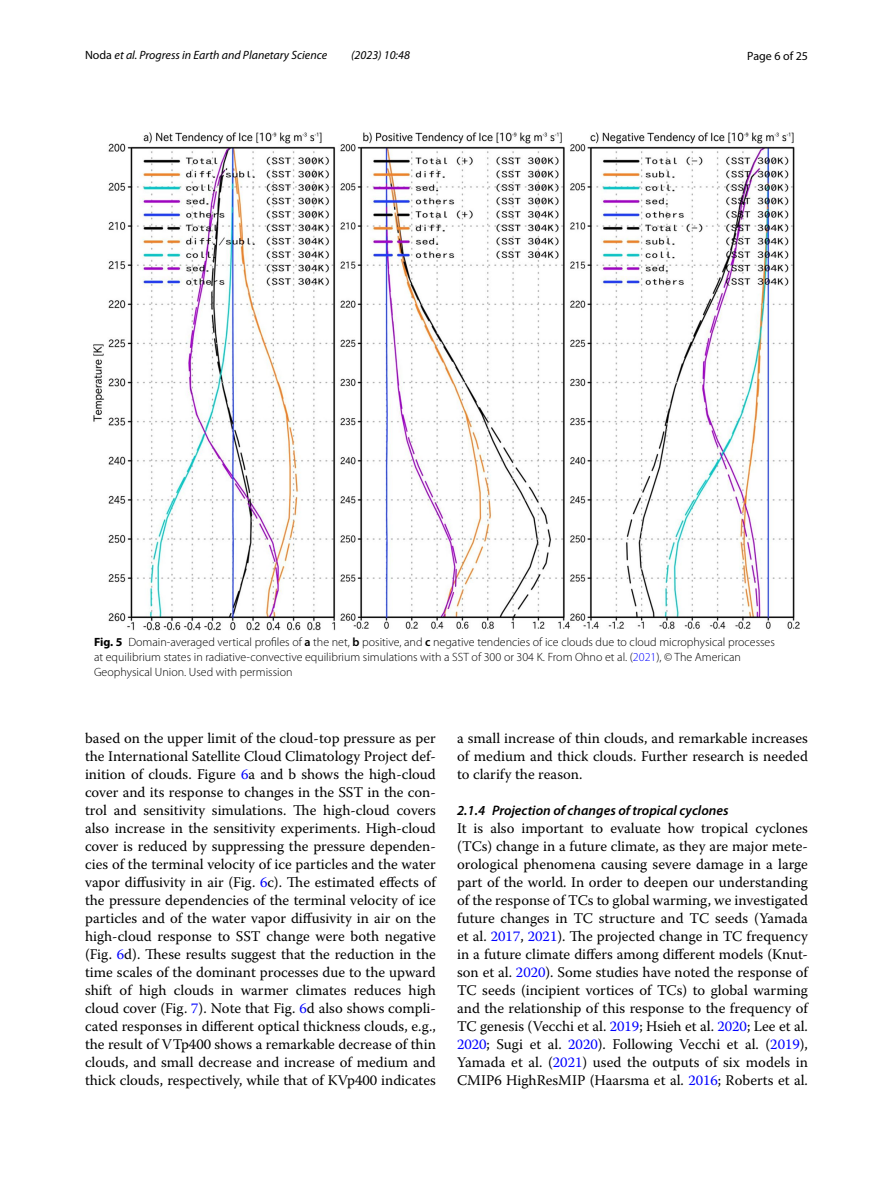
<style>
.page{position:relative;width:893px;height:1187px;background:#fff}
.page>*{position:absolute;margin:0;border:0;box-sizing:border-box;transform-origin:0 0}
.t1{font:14.7px/18px "Warnock Pro";color:#000;text-align:justify}
.t2{font:italic 600 13.8px "Myriad Pro";color:#000}
.t3{font:300 12px/15px "Myriad Pro";color:#000}
.t4{font:italic 12px "Myriad Pro";color:#000}
.t5{font:12px "Myriad Pro";color:#000}
.s1{font-style:normal}
.s2{font-weight:700}
.s3{font-weight:600}
.s4{color:#00f}
</style>
<div class="page">
<img style="left:94px;top:133px;width:705px;height:497px">
<p class="t4" style="left:85px;top:48px;width:244px"><span class="s1">Noda</span> et al. Progress in Earth and Planetary Science</p>
<p class="t4" style="left:351px;top:48px;width:60px">(2023) 10:48</p>
<p class="t5" style="left:747px;top:48px;width:62px">Page 6 of 25</p>
<p class="t3" style="left:94px;top:634px;width:682px"><span class="s2">Fig. 5</span> Domain-averaged vertical profiles of <span class="s3">a</span> the net, <span class="s3">b</span> positive, and <span class="s3">c</span> negative tendencies of ice clouds due to cloud microphysical processes at equilibrium states in radiative-convective equilibrium simulations with a SST of 300 or 304 K. From Ohno et al. (<span class="s4">2021</span>), © The American<br>Geophysical Union. Used with permission</p>
<p class="t1" style="left:85px;top:728px;width:352px">based on the upper limit of the cloud-top pressure as per the International Satellite Cloud Climatology Project def&shy;inition of clouds. Figure <span class="s4">6</span>a and b shows the high-cloud cover and its response to changes in the SST in the con&shy;trol and sensitivity simulations. The high-cloud covers also increase in the sensitivity experiments. High-cloud cover is reduced by suppressing the pressure dependen&shy;cies of the terminal velocity of ice particles and the water vapor diffusivity in air (Fig. <span class="s4">6</span>c). The estimated effects of the pressure dependencies of the terminal velocity of ice particles and of the water vapor diffusivity in air on the high-cloud response to SST change were both negative (Fig. <span class="s4">6</span>d). These results suggest that the reduction in the time scales of the dominant processes due to the upward shift of high clouds in warmer climates reduces high cloud cover (Fig. <span class="s4">7</span>). Note that Fig. <span class="s4">6</span>d also shows compli&shy;cated responses in different optical thickness clouds, e.g., the result of VTp400 shows a remarkable decrease of thin clouds, and small decrease and increase of medium and thick clouds, respectively, while that of KVp400 indicates</p>
<p class="t1" style="left:457px;top:728px;width:352px">a small increase of thin clouds, and remarkable increases of medium and thick clouds. Further research is needed to clarify the reason.</p>
<p class="t2" style="left:457px;top:801px;width:273px">2.1.4 Projection of changes of tropical cyclones</p>
<p class="t1" style="left:457px;top:818px;width:352px">It is also important to evaluate how tropical cyclones (TCs) change in a future climate, as they are major mete&shy;orological phenomena causing severe damage in a large part of the world. In order to deepen our understanding of the response of TCs to global warming, we investigated future changes in TC structure and TC seeds (Yamada et al. <span class="s4">2017</span>, <span class="s4">2021</span>). The projected change in TC frequency in a future climate differs among different models (Knut&shy;son et al. <span class="s4">2020</span>). Some studies have noted the response of TC seeds (incipient vortices of TCs) to global warming and the relationship of this response to the frequency of TC genesis (Vecchi et al. <span class="s4">2019</span>; Hsieh et al. <span class="s4">2020</span>; Lee et al.<br><span class="s4">2020</span>; Sugi et al. <span class="s4">2020</span>). Following Vecchi et al. (<span class="s4">2019</span>), Yamada et al. (<span class="s4">2021</span>) used the outputs of six models in CMIP6 HighResMIP (Haarsma et al. <span class="s4">2016</span>; Roberts et al.</p>
</div>
